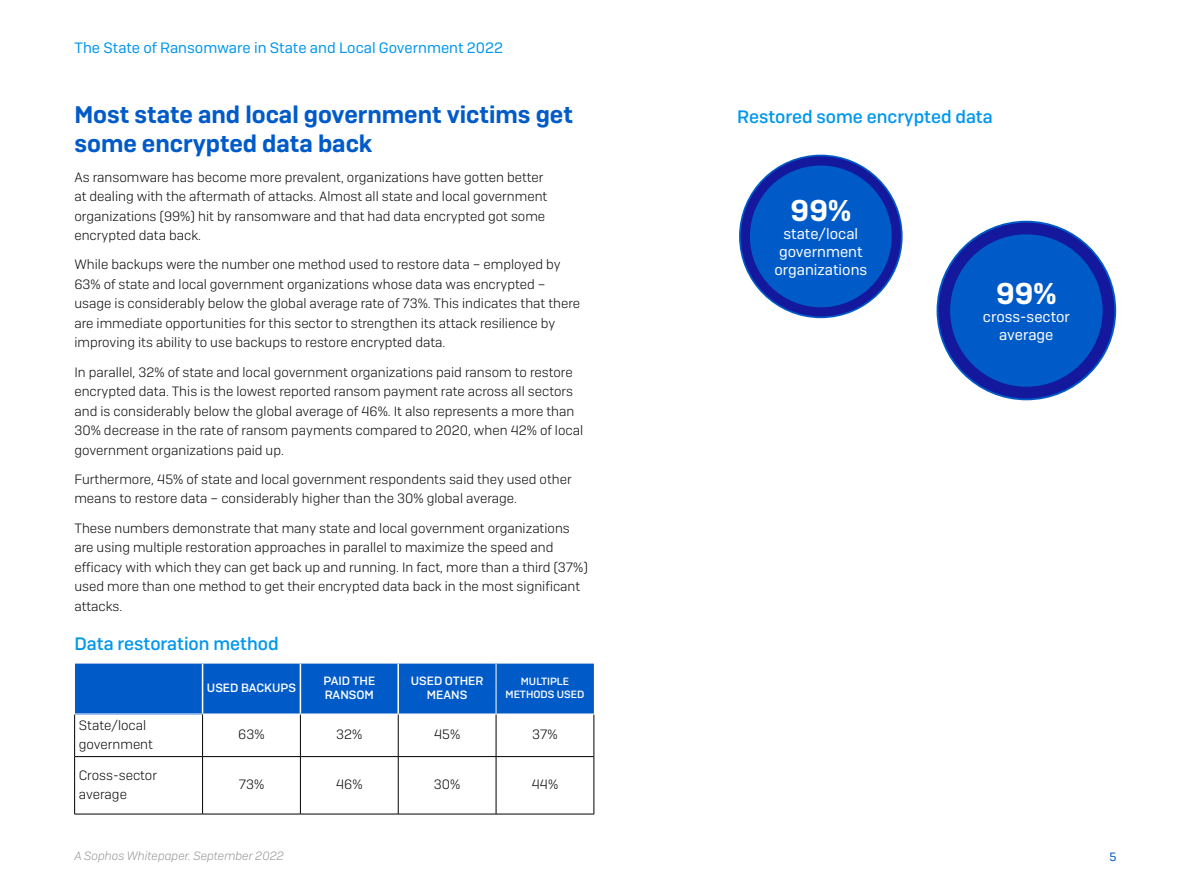
<style>
.page{position:relative;width:1191px;height:893px;background:#fff}
.page>*{position:absolute;margin:0;border:0;box-sizing:border-box;transform-origin:0 0}
.Call_Out_Headings{font:600 30px "Sophos Sans";color:#fff}
.Subheading_1{font:600 24px/29.2px "Sophos Sans";color:#005bc8}
.Subheading_2{font:500 18px "Sophos Sans";color:#0097ee}
.Call_Out_Copy{font:15px/18px "Sophos Sans";color:#fff;text-align:center}
.t1{font:15px "Sophos Sans";color:#0097ee}
.Body_Copy{font:300 13.5px/19.5px "Sophos Sans";color:#0d0d0e}
.Table_Header{font:500 12px/13.5px "Sophos Sans";color:#fff}
.t2{font:italic 300 12px "Sophos Sans";color:#96989c}
.t3{font:12px "Sophos Sans";color:#005bc8}
.Table_Header-2{font:500 10.5px/13.5px "Sophos Sans";color:#fff;text-align:center}
</style>
<div class="page">
<div style="left:75px;top:663px;width:127px;height:51px;background:#005bc8"></div>
<div style="left:203px;top:664px;width:391px;height:49px;background:#005bc8"></div>
<hr style="left:75px;top:662px;width:128px;height:2px;background:#fff">
<hr style="left:74px;top:713px;width:129px;height:2px;background:#fff">
<hr style="left:496px;top:664px;width:1px;height:49px;background:#fff">
<hr style="left:74px;top:715px;width:1px;height:41px;background:#000">
<hr style="left:202px;top:715px;width:1px;height:41px;background:#000">
<hr style="left:300px;top:715px;width:1px;height:41px;background:#000">
<hr style="left:398px;top:715px;width:1px;height:41px;background:#000">
<hr style="left:74px;top:756px;width:129px;height:1px;background:#000">
<hr style="left:74px;top:757px;width:1px;height:57px;background:#000">
<hr style="left:202px;top:757px;width:1px;height:57px;background:#000">
<hr style="left:300px;top:757px;width:1px;height:57px;background:#000">
<hr style="left:398px;top:757px;width:1px;height:57px;background:#000">
<hr style="left:496px;top:756px;width:97px;height:1px;background:#000">
<hr style="left:74px;top:814px;width:129px;height:1px;background:#000">
<hr style="left:496px;top:814px;width:98px;height:1px;background:#000">
<hr style="left:496px;top:715px;width:1px;height:41px;background:#000">
<hr style="left:593px;top:715px;width:1px;height:42px;background:#000">
<hr style="left:496px;top:757px;width:1px;height:57px;background:#000">
<hr style="left:593px;top:757px;width:1px;height:57px;background:#000">
<hr style="left:202px;top:756px;width:98px;height:1px;background:#000">
<hr style="left:300px;top:756px;width:98px;height:1px;background:#000">
<hr style="left:398px;top:756px;width:98px;height:1px;background:#000">
<hr style="left:202px;top:814px;width:98px;height:1px;background:#000">
<hr style="left:300px;top:814px;width:98px;height:1px;background:#000">
<hr style="left:398px;top:814px;width:98px;height:1px;background:#000">
<hr style="left:300px;top:664px;width:1px;height:49px;background:#fff">
<hr style="left:397px;top:664px;width:2px;height:49px;background:#fff">
<div style="left:740px;top:155px;width:161px;height:162px;background:#13189c;border-radius:50%"></div>
<div style="left:750px;top:166px;width:141px;height:141px;background:#005bc8;border-radius:50%"></div>
<svg style="left:937px;top:222px;width:178px;height:177px;background:#1020a1"></svg>
<div style="left:951px;top:235px;width:150px;height:151px;background:#005bc8;border-radius:50%"></div>
<p class="t1" style="left:74px;top:39px;width:430px">The State of Ransomware in State and Local Government 2022</p>
<p class="Subheading_1" style="left:74px;top:100px;width:500px">Most state and local government victims get some encrypted data back</p>
<p class="Body_Copy" style="left:74px;top:167px;width:474px">As ransomware has become more prevalent, organizations have gotten better at dealing with the aftermath of attacks. Almost all state and local government organizations (99%) hit by ransomware and that had data encrypted got some encrypted data back.</p>
<p class="Body_Copy" style="left:74px;top:255px;width:507px">While backups were the number one method used to restore data – employed by 63% of state and local government organizations whose data was encrypted – usage is considerably below the global average rate of 73%. This indicates that there are immediate opportunities for this sector to strengthen its attack resilience by improving its ability to use backups to restore encrypted data.</p>
<p class="Body_Copy" style="left:74px;top:362px;width:510px">In parallel, 32% of state and local government organizations paid ransom to restore encrypted data. This is the lowest reported ransom payment rate across all sectors and is considerably below the global average of 46%. It also represents a more than 30% decrease in the rate of ransom payments compared to 2020, when 42% of local government organizations paid up.</p>
<p class="Body_Copy" style="left:74px;top:469px;width:499px">Furthermore, 45% of state and local government respondents said they used other means to restore data – considerably higher than the 30% global average.</p>
<p class="Body_Copy" style="left:74px;top:518px;width:515px">These numbers demonstrate that many state and local government organizations are using multiple restoration approaches in parallel to maximize the speed and efficacy with which they can get back up and running. In fact, more than a third (37%) used more than one method to get their encrypted data back in the most significant attacks.</p>
<p class="Subheading_2" style="left:74px;top:632px;width:206px">Data restoration method</p>
<p class="Table_Header" style="left:207px;top:681px;width:91px">USED BACKUPS</p>
<p class="Table_Header" style="left:323px;top:674px;width:53px">PAID THE<br>RANSOM</p>
<p class="Table_Header" style="left:411px;top:674px;width:74px;text-align:center">USED OTHER<br>MEANS</p>
<p class="Table_Header-2" style="left:505px;top:674px;width:80px">MULTIPLE<br>METHODS USED</p>
<p class="Body_Copy" style="left:79px;top:715px;width:76px">State/local government</p>
<p class="Body_Copy" style="left:238px;top:725px;width:28px">63%</p>
<p class="Body_Copy" style="left:336px;top:725px;width:28px">32%</p>
<p class="Body_Copy" style="left:434px;top:725px;width:28px">45%</p>
<p class="Body_Copy" style="left:532px;top:725px;width:27px">37%</p>
<p class="Body_Copy" style="left:79px;top:765px;width:80px">Cross-sector average</p>
<p class="Body_Copy" style="left:239px;top:775px;width:27px">73%</p>
<p class="Body_Copy" style="left:336px;top:775px;width:28px">46%</p>
<p class="Body_Copy" style="left:434px;top:775px;width:28px">30%</p>
<p class="Body_Copy" style="left:531px;top:775px;width:28px">44%</p>
<p class="Subheading_2" style="left:737px;top:106px;width:257px">Restored some encrypted data</p>
<p class="Call_Out_Headings" style="left:790px;top:192px;width:62px">99%</p>
<p class="Call_Out_Copy" style="left:774px;top:224px;width:94px">state/local government organizations</p>
<p class="Call_Out_Headings" style="left:996px;top:275px;width:62px">99%</p>
<p class="Call_Out_Copy" style="left:983px;top:307px;width:89px">cross-sector average</p>
<p class="t2" style="left:74px;top:848px;width:211px">A Sophos Whitepaper. September 2022</p>
<p class="t3" style="left:1109px;top:850px;width:9px">5</p>
</div>
